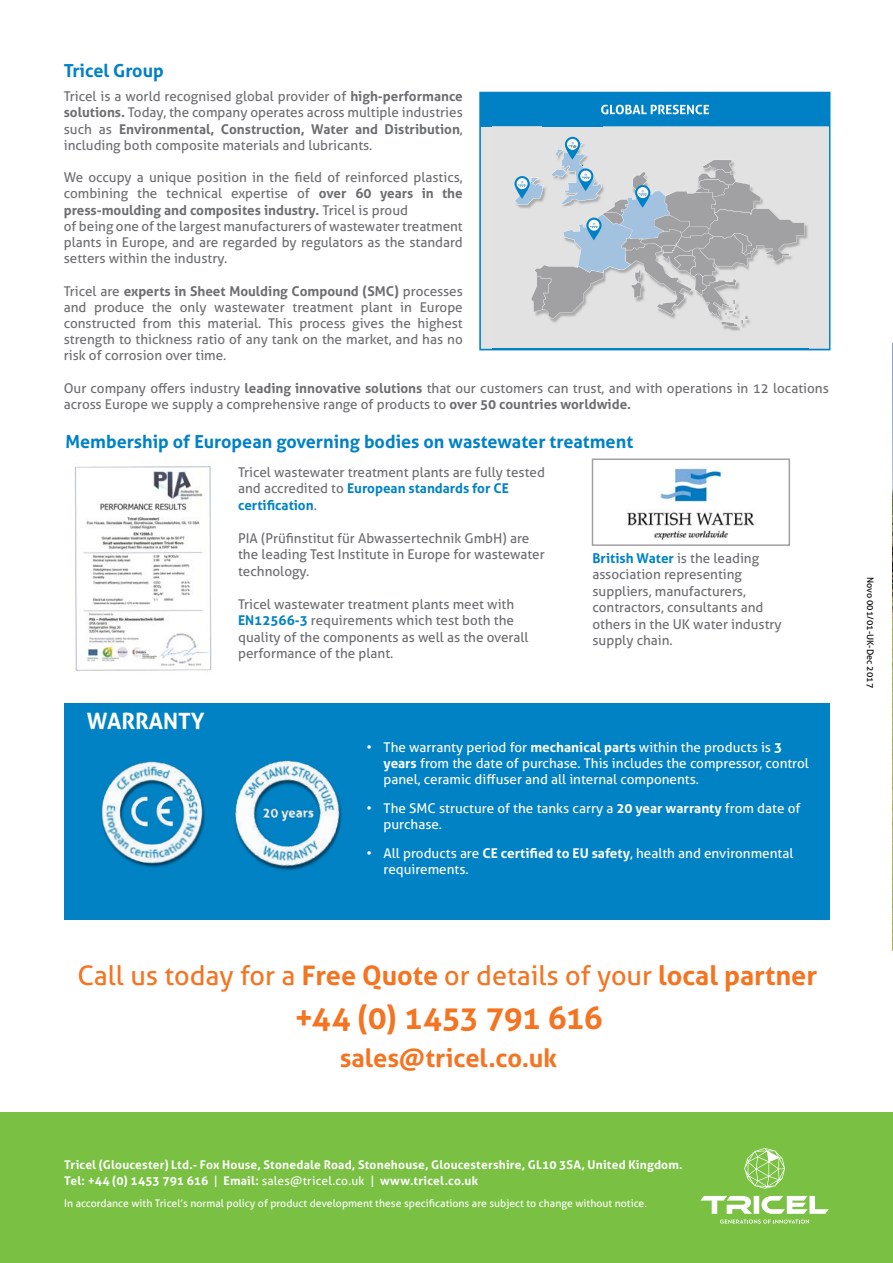
<style>
.page{position:relative;width:893px;height:1263px;background:#fff}
.page>*{position:absolute;margin:0;border:0;box-sizing:border-box;transform-origin:0 0}
.t1{font:700 31.5px "Aller";letter-spacing:-.02em;color:#f47422}
.t2{font:27px "Aller";color:#f47422}
.t3{font:700 25.5px "Aller";color:#f47422}
.t4{font:700 22.5px "Aller";color:#fff}
.t5{font:700 18px "Aller";color:#0081c6}
.t6{font:13.5px/16.2px "Aller";color:#6d6e71}
.t7{font:13.5px/16.2px "Aller";color:#fff}
.t8{font:700 12px/15.9px "Aller";letter-spacing:.015em;color:#fff}
.t9{font:10.5px "Aller";color:#fff}
.t10{font:9px "Aller";color:#000}
.s1{font-weight:700}
.s2{font-weight:700;color:#0082c5}
.s3{font-weight:400}
</style>
<div class="page">
<div style="left:0;top:1113px;width:893px;height:150px;background:#7ac143"></div>
<svg style="left:744px;top:1148px;width:41px;height:40px"></svg>
<svg style="left:700px;top:1196px;width:129px;height:27px"></svg>
<div style="left:481px;top:126px;width:11px;height:222px;background:#e3e3e3"></div>
<div style="left:480px;top:93px;width:350px;height:33px;background:#0081c6"></div>
<svg style="left:808px;top:350px;width:22px;height:1px"></svg>
<img style="left:492px;top:126px;width:51px;height:28px">
<div style="left:740px;top:171px;width:68px;height:177px;background:#e2e2e3"></div>
<svg style="left:601px;top:105px;width:108px;height:9px"></svg>
<img style="left:543px;top:126px;width:60px;height:11px">
<svg style="left:514px;top:137px;width:291px;height:190px"></svg>
<div style="left:479px;top:92px;width:351px;height:258px;border:1px solid #0082c5"></div>
<img style="left:627px;top:467px;width:128px;height:74px">
<div style="left:592px;top:458px;width:198px;height:88px;border:2px solid #a1a1a4"></div>
<img style="left:74px;top:466px;width:138px;height:206px">
<img style="left:892px;top:344px;width:1px;height:607px">
<div style="left:64px;top:703px;width:766px;height:217px;background:#0082c5"></div>
<img style="left:101px;top:761px;width:104px;height:107px">
<img style="left:234px;top:760px;width:108px;height:111px">
<h3 class="t5" style="left:64px;top:60px;width:101px">Tricel Group</h3>
<p class="t6" style="left:64px;top:88px;width:401px;text-align:justify">Tricel is a world recognised global provider of <span class="s1">high-performance solutions.</span> Today, the company operates across multiple industries such as <span class="s1">Environmental, Construction, Water and Distribution</span>, including both composite materials and lubricants.</p>
<p class="t6" style="left:64px;top:169px;width:401px">We occupy a unique position in the field of reinforced plastics, combining the technical expertise of <span class="s1">over 60 years in the press-moulding and composites industry.</span> Tricel is proud<br>of being one of the largest manufacturers of wastewater treatment plants in Europe, and are regarded by regulators as the standard setters within the industry.</p>
<p class="t6" style="left:64px;top:283px;width:401px;text-align:justify">Tricel are <span class="s1">experts in Sheet Moulding Compound (SMC)</span> processes and produce the only wastewater treatment plant in Europe constructed from this material. This process gives the highest strength to thickness ratio of any tank on the market, and has no risk of corrosion over time.</p>
<p class="t6" style="left:64px;top:380px;width:766px">Our company offers industry <span class="s1">leading innovative solutions</span> that our customers can trust, and with operations in 12 locations across Europe we supply a comprehensive range of products to <span class="s1">over 50 countries worldwide.</span></p>
<h3 class="t5" style="left:65px;top:431px;width:569px">Membership of European governing bodies on wastewater treatment</h3>
<h3 class="t4" style="left:87px;top:707px;width:120px">WARRANTY</h3>
<p class="t6" style="left:238px;top:464px;width:308px">Tricel wastewater treatment plants are fully tested and accredited to <span class="s2">European standards for CE certification</span>.</p>
<p class="t6" style="left:238px;top:530px;width:308px">PIA (Prüfinstitut für Abwassertechnik GmbH) are the leading Test Institute in Europe for wastewater technology.</p>
<p class="t6" style="left:238px;top:596px;width:292px">Tricel wastewater treatment plants meet with <span class="s2">EN12566-3</span> requirements which test both the quality of the components as well as the overall performance of the plant.</p>
<p class="t6" style="left:592px;top:550px;width:191px"><span class="s2">British Water</span> is the leading association representing suppliers, manufacturers, contractors, consultants and others in the UK water industry supply chain.</p>
<p class="t7" style="left:384px;top:739px;width:427px;text-indent:-17px">• The warranty period for <span class="s1">mechanical parts</span> within the products is <span class="s1">3 years</span> from the date of purchase. This includes the compressor, control panel, ceramic diffuser and all internal components.</p>
<p class="t7" style="left:384px;top:800px;width:418px;text-indent:-17px">• The SMC structure of the tanks carry a <span class="s1">20 year warranty</span> from date of purchase.</p>
<p class="t7" style="left:384px;top:845px;width:411px;text-indent:-17px">• All products are <span class="s1">CE certified to EU safety</span>, health and environmental requirements.</p>
<h2 class="t2" style="left:77px;top:959px;width:741px">Call us today for a <span class="s1">Free Quote</span> or details of your <span class="s1">local partner</span></h2>
<h1 class="t1" style="left:294px;top:998px;width:310px">+44 (0) 1453 791 616</h1>
<h3 class="t3" style="left:340px;top:1042px;width:219px">sales@tricel.co.uk</h3>
<p class="t8" style="left:64px;top:1156px;width:620px">Tricel (Gloucester) Ltd.- Fox House, Stonedale Road, Stonehouse, Gloucestershire, GL10 3SA, United Kingdom.<br>Tel: +44 (0) 1453 791 616 <span class="s3">|</span> Email: <span class="s3">sales@tricel.co.uk |</span> www.tricel.co.uk</p>
<p class="t9" style="left:64px;top:1196px;width:584px">In accordance with Tricel’s normal policy of product development these specifications are subject to change without notice.</p>
<p class="t10" style="left:876px;top:577px;width:113px;rotate:90deg">Novo 001/01-UK-Dec 2017</p>
</div>
